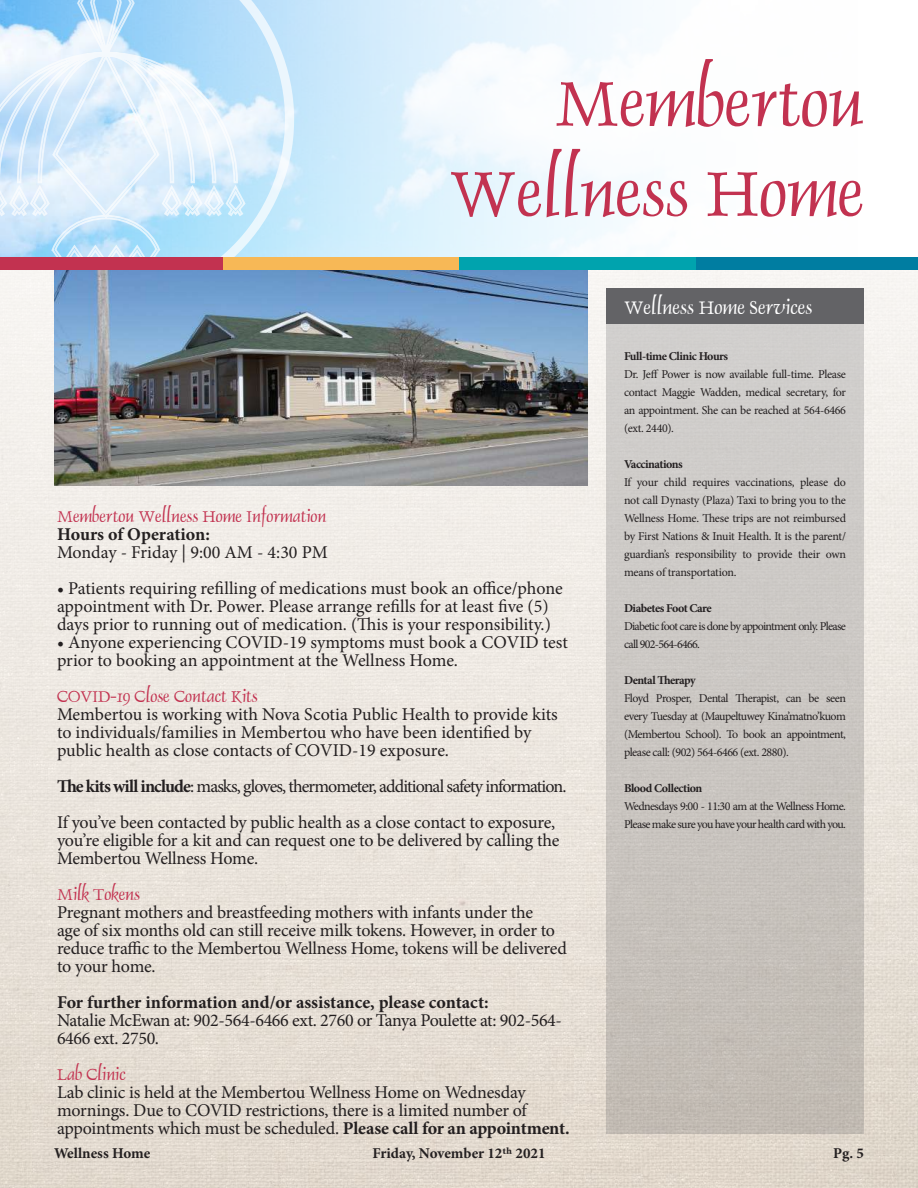
<style>
.page{position:relative;width:918px;height:1188px;background:#fff}
.page>*{position:absolute;margin:0;border:0;box-sizing:border-box;transform-origin:0 0}
.t1{font:72px/90px "Dauphin Plain";color:#c23250;text-align:right}
.t2{font:21px "Dauphin Plain";color:#fff}
.t3{font:18px/18px "Minion Pro";letter-spacing:-.01em;color:#231f20}
.t4{font:18px "Dauphin Plain";color:#c23250}
.t5{font:700 18px "Minion Pro";color:#231f20}
.t6{font:700 15px "Minion Pro";color:#231f20}
.t7{font:12px/18px "Minion Pro";letter-spacing:-.04em;color:#231f20;text-align:justify}
.t8{font:700 12px "Minion Pro";letter-spacing:-.04em;color:#231f20}
.t9{font:12px/18px "Minion Pro";letter-spacing:-.06em;color:#231f20}
.s1{font-weight:700}
</style>
<div class="page">
<img style="left:0;top:270px;width:918px;height:918px">
<svg style="left:0;top:0;width:643px;height:257px"></svg>
<div style="left:223px;top:257px;width:236px;height:13px;background:#f7b856"></div>
<div style="left:695px;top:257px;width:223px;height:13px;background:#007da1"></div>
<div style="left:459px;top:257px;width:236px;height:13px;background:#00a3ae"></div>
<div style="left:0;top:257px;width:223px;height:13px;background:#c23250"></div>
<div style="left:606px;top:324px;width:258px;height:810px;background:linear-gradient(to bottom,#d2d0ce,#c2bbb4)"></div>
<div style="left:606px;top:288px;width:258px;height:36px;background:#636366"></div>
<img style="left:54px;top:270px;width:534px;height:216px">
<h1 class="t1" style="left:449px;top:58px;width:416px">Membertou<br>Wellness Home</h1>
<p class="t4" style="left:57px;top:505px;width:271px">Membertou Wellness Home Information</p>
<p class="t5" style="left:57px;top:522px;width:154px">Hours of Operation:</p>
<p class="t3" style="left:57px;top:543px;width:272px">Monday - Friday | 9:00 AM - 4:30 PM</p>
<p class="t3" style="left:57px;top:579px;width:507px">• Patients requiring refilling of medications must book an office/phone appointment with Dr. Power. Please arrange refills for at least five (5) days prior to running out of medication. (This is your responsibility.)</p>
<p class="t3" style="left:57px;top:633px;width:511px">• Anyone experiencing COVID-19 symptoms must book a COVID test prior to booking an appointment at the Wellness Home.</p>
<p class="t4" style="left:57px;top:685px;width:202px">COVID-19 Close Contact Kits</p>
<p class="t3" style="left:57px;top:705px;width:502px">Membertou is working with Nova Scotia Public Health to provide kits to individuals/families in Membertou who have been identified by public health as close contacts of COVID-19 exposure.</p>
<p class="t3" style="left:57px;top:768px;width:511px;line-height:36px"><span class="s1">The kits will include</span>: masks, gloves, thermometer, additional safety information.<br>If you’ve been contacted by public health as a close contact to exposure,</p>
<p class="t3" style="left:57px;top:831px;width:504px">you’re eligible for a kit and can request one to be delivered by calling the<br>Membertou Wellness Home.</p>
<p class="t4" style="left:57px;top:883px;width:85px">Milk Tokens</p>
<p class="t3" style="left:57px;top:903px;width:511px">Pregnant mothers and breastfeeding mothers with infants under the<br>age of six months old can still receive milk tokens. However, in order to reduce traffic to the Membertou Wellness Home, tokens will be delivered to your home.</p>
<p class="t5" style="left:57px;top:990px;width:433px">For further information and/or assistance, please contact:</p>
<p class="t3" style="left:57px;top:1011px;width:506px">Natalie McEwan at: 902-564-6466 ext. 2760 or Tanya Poulette at: 902-564-<br>6466 ext. 2750.</p>
<p class="t4" style="left:57px;top:1063px;width:70px">Lab Clinic</p>
<p class="t3" style="left:57px;top:1083px;width:514px">Lab clinic is held at the Membertou Wellness Home on Wednesday mornings. Due to COVID restrictions, there is a limited number of appointments which must be scheduled. <span class="s1">Please call for an appointment.</span></p>
<p class="t2" style="left:624px;top:294px;width:190px">Wellness Home Services</p>
<p class="t8" style="left:624px;top:348px;width:106px">Full-time Clinic Hours</p>
<p class="t7" style="left:624px;top:365px;width:223px">Dr. Jeff Power is now available full-time. Please contact Maggie Wadden, medical secretary, for an appointment. She can be reached at 564-6466 (ext. 2440).</p>
<p class="t8" style="left:624px;top:456px;width:60px">Vaccinations</p>
<p class="t7" style="left:624px;top:473px;width:223px">If your child requires vaccinations, please do not call Dynasty (Plaza) Taxi to bring you to the Wellness Home. These trips are not reimbursed by First Nations &amp; Inuit Health. It is the parent/ guardian’s responsibility to provide their own means of transportation.</p>
<p class="t8" style="left:624px;top:600px;width:89px">Diabetes Foot Care</p>
<p class="t9" style="left:624px;top:617px;width:224px">Diabetic foot care is done by appointment only. Please call 902-564-6466.</p>
<p class="t8" style="left:624px;top:672px;width:73px">Dental Therapy</p>
<p class="t7" style="left:624px;top:689px;width:224px">Floyd Prosper, Dental Therapist, can be seen every Tuesday at (Maupeltuwey Kina’matno’kuom (Membertou School). To book an appointment, please call: (902) 564-6466 (ext. 2880).</p>
<p class="t8" style="left:624px;top:780px;width:80px">Blood Collection</p>
<p class="t7" style="left:624px;top:797px;width:224px">Wednesdays 9:00 - 11:30 am at the Wellness Home.<br>Please make sure you have your health card with you.</p>
<p class="t6" style="left:54px;top:1143px;width:98px">Wellness Home</p>
<p class="t6" style="left:372px;top:1143px;width:175px">Friday, November 12th 2021</p>
<p class="t6" style="left:833px;top:1143px;width:32px">Pg. 5</p>
</div>
